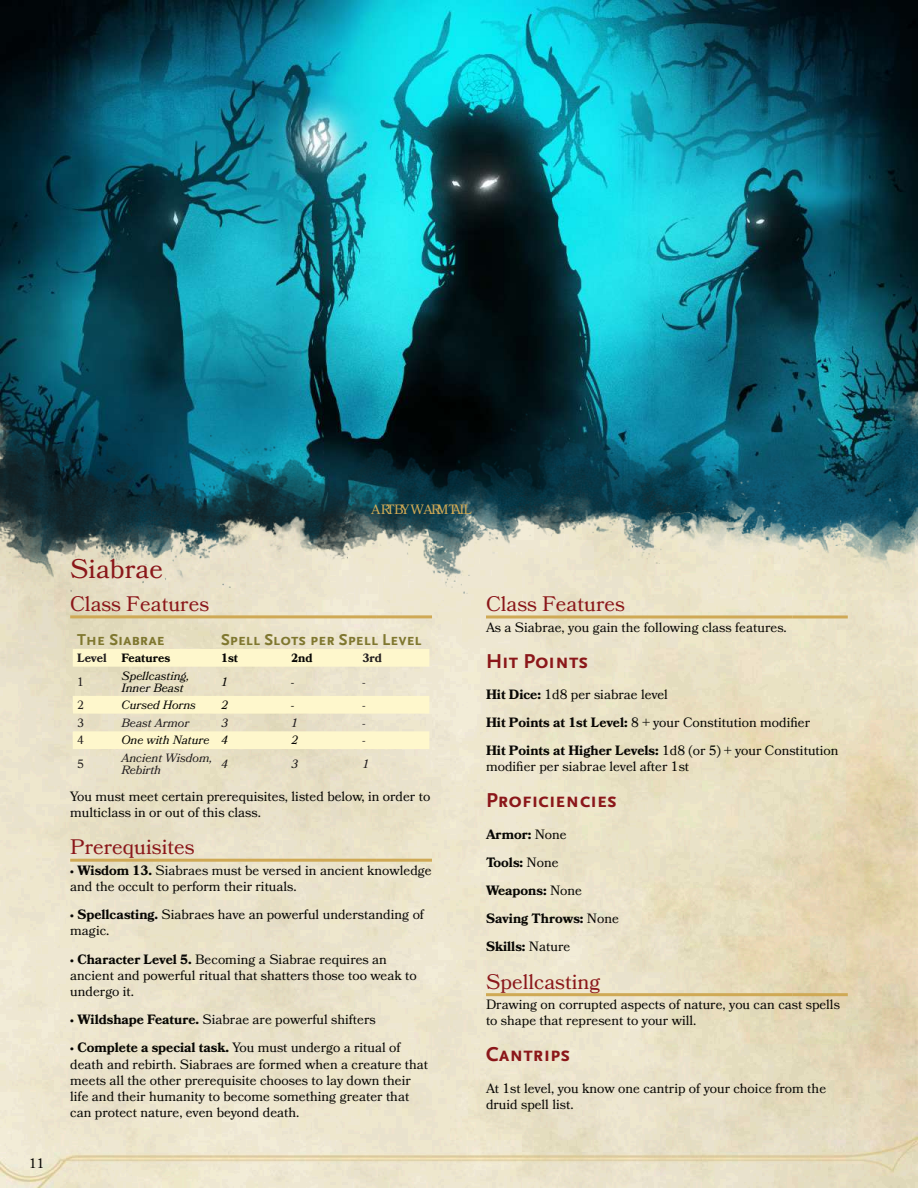
<style>
.page{position:relative;width:918px;height:1188px;background:#fff}
.page>*{position:absolute;margin:0;border:0;box-sizing:border-box;transform-origin:0 0}
.t1{font:26.85px "Bookmania";color:#8a171a}
.t2{font:21px "Bookmania";color:#8b171a}
.t3{font:700 21px "Scala Sans Caps";color:#8b171a}
.t4{font:700 16.5px "Scala Sans Caps";color:#7f772f}
.t5{font:13.5px/16.2px "Bookmania";color:#080704}
.t6{font:700 13.5px/28.2px "Bookmania";color:#080704}
.t7{font:13.5px "Bookinsanity";color:#cfa955}
.t8{font:italic 12px/12px "Bookmania";color:#080704}
.t9{font:italic 12px/12px "Bookmania";color:#231f20}
.t10{font:700 12px "Bookmania";color:#080704}
.t11{font:12px "Bookmania";color:#231f20}
.t12{font:700 12px "Bookmania";color:#231f20}
.s1{color:#231f20}
.s2{font-weight:700}
.s3{font-weight:400}
</style>
<div class="page">
<img style="left:0;top:517px;width:918px;height:77px">
<img style="left:0;top:0;width:918px;height:517px">
<svg style="left:73px;top:649px;width:356px;height:100px;background:#f3ecc9"></svg>
<hr style="left:377px;top:615px;width:55px;height:3px;background:#cfa955">
<hr style="left:70px;top:615px;width:307px;height:3px;background:#cfa955">
<hr style="left:377px;top:859px;width:55px;height:3px;background:#cfa955">
<hr style="left:70px;top:859px;width:307px;height:3px;background:#cfa955">
<hr style="left:793px;top:615px;width:55px;height:3px;background:#cfa955">
<hr style="left:486px;top:615px;width:307px;height:3px;background:#cfa955">
<hr style="left:793px;top:993px;width:55px;height:3px;background:#cfa955">
<hr style="left:486px;top:993px;width:307px;height:3px;background:#cfa955">
<p class="t5" style="left:29px;top:1156px;width:17px">11</p>
<p class="t7" style="left:372px;top:504px;width:97px">ART BY WARMTAIL</p>
<h1 class="t1" style="left:70px;top:558px;width:94px">Siabrae</h1>
<h2 class="t2" style="left:70px;top:595px;width:140px">Class Features</h2>
<p class="t4" style="left:77px;top:630px;width:89px">The Siabrae</p>
<p class="t4" style="left:221px;top:630px;width:202px">Spell Slots per Spell Level</p>
<p class="t10" style="left:77px;top:653px;width:95px"><span class="s1">Level</span> Features</p>
<p class="t10" style="left:221px;top:653px;width:19px">1st</p>
<p class="t10" style="left:291px;top:653px;width:23px">2nd</p>
<p class="t12" style="left:362px;top:653px;width:21px">3rd</p>
<p class="t11" style="left:77px;top:677px;width:8px">1</p>
<p class="t8" style="left:121px;top:671px;width:69px">Spellcasting,<br>Inner Beast</p>
<p class="t8" style="left:221px;top:677px;width:8px">1</p>
<p class="t8" style="left:291px;top:677px;width:4px">-</p>
<p class="t11" style="left:362px;top:677px;width:4px">-</p>
<p class="t11" style="left:77px;top:700px;width:8px">2</p>
<p class="t8" style="left:121px;top:700px;width:76px">Cursed Horns</p>
<p class="t8" style="left:221px;top:700px;width:8px">2</p>
<p class="t8" style="left:291px;top:700px;width:4px">-</p>
<p class="t11" style="left:362px;top:700px;width:4px">-</p>
<p class="t11" style="left:77px;top:718px;width:8px">3</p>
<p class="t9" style="left:121px;top:718px;width:69px">Beast Armor</p>
<p class="t9" style="left:221px;top:718px;width:8px">3</p>
<p class="t9" style="left:291px;top:718px;width:8px">1</p>
<p class="t9" style="left:362px;top:718px;width:4px">-</p>
<p class="t11" style="left:77px;top:735px;width:8px">4</p>
<p class="t8" style="left:121px;top:735px;width:108px">One with Nature 4</p>
<p class="t8" style="left:291px;top:735px;width:8px">2</p>
<p class="t9" style="left:362px;top:735px;width:4px">-</p>
<p class="t11" style="left:77px;top:759px;width:8px">5</p>
<p class="t9" style="left:121px;top:753px;width:92px">Ancient Wisdom,<br>Rebirth</p>
<p class="t9" style="left:221px;top:759px;width:8px">4</p>
<p class="t9" style="left:291px;top:759px;width:8px">3</p>
<p class="t9" style="left:362px;top:759px;width:8px">1</p>
<p class="t5" style="left:70px;top:789px;width:362px">You must meet certain prerequisites, listed below, in order to multiclass in or out of this class.</p>
<h2 class="t2" style="left:70px;top:838px;width:126px">Prerequisites</h2>
<p class="t5" style="left:70px;top:863px;width:363px">• <span class="s2">Wisdom 13.</span> Siabraes must be versed in ancient knowledge and the occult to perform their rituals.</p>
<p class="t5" style="left:70px;top:908px;width:355px">• <span class="s2">Spellcasting.</span> Siabraes have an powerful understanding of magic.</p>
<p class="t5" style="left:70px;top:952px;width:348px">• <span class="s2">Character Level 5.</span> Becoming a Siabrae requires an ancient and powerful ritual that shatters those too weak to undergo it.</p>
<p class="t5" style="left:70px;top:1013px;width:307px">• <span class="s2">Wildshape Feature.</span> Siabrae are powerful shifters</p>
<p class="t5" style="left:70px;top:1041px;width:360px">• <span class="s2">Complete a special task.</span> You must undergo a ritual of death and rebirth. Siabraes are formed when a creature that meets all the other prerequisite chooses to lay down their life and their humanity to become something greater that can protect nature, even beyond death.</p>
<h2 class="t2" style="left:486px;top:595px;width:140px">Class Features</h2>
<p class="t5" style="left:486px;top:620px;width:302px">As a Siabrae, you gain the following class features.</p>
<h2 class="t3" style="left:486px;top:649px;width:104px">Hit Points</h2>
<p class="t5" style="left:486px;top:681px;width:354px;line-height:28.2px"><span class="s2">Hit Dice:</span> 1d8 per siabrae level<br><span class="s2">Hit Points at 1st Level:</span> 8 + your Constitution modifier<br><span class="s2">Hit Points at Higher Levels:</span> 1d8 (or 5) + your Constitution</p>
<p class="t5" style="left:486px;top:760px;width:205px">modifier per siabrae level after 1st</p>
<h2 class="t3" style="left:486px;top:789px;width:132px">Proficiencies</h2>
<p class="t6" style="left:486px;top:821px;width:135px">Armor: <span class="s3">None<br></span>Tools: <span class="s3">None<br></span>Weapons: <span class="s3">None<br></span>Saving Throws: <span class="s3">None<br></span>Skills: <span class="s3">Nature</span></p>
<h2 class="t2" style="left:486px;top:973px;width:116px">Spellcasting</h2>
<p class="t5" style="left:486px;top:998px;width:355px">Drawing on corrupted aspects of nature, you can cast spells to shape that represent to your will.</p>
<h2 class="t3" style="left:486px;top:1043px;width:86px">Cantrips</h2>
<p class="t5" style="left:486px;top:1081px;width:342px">At 1st level, you know one cantrip of your choice from the druid spell list.</p>
</div>
